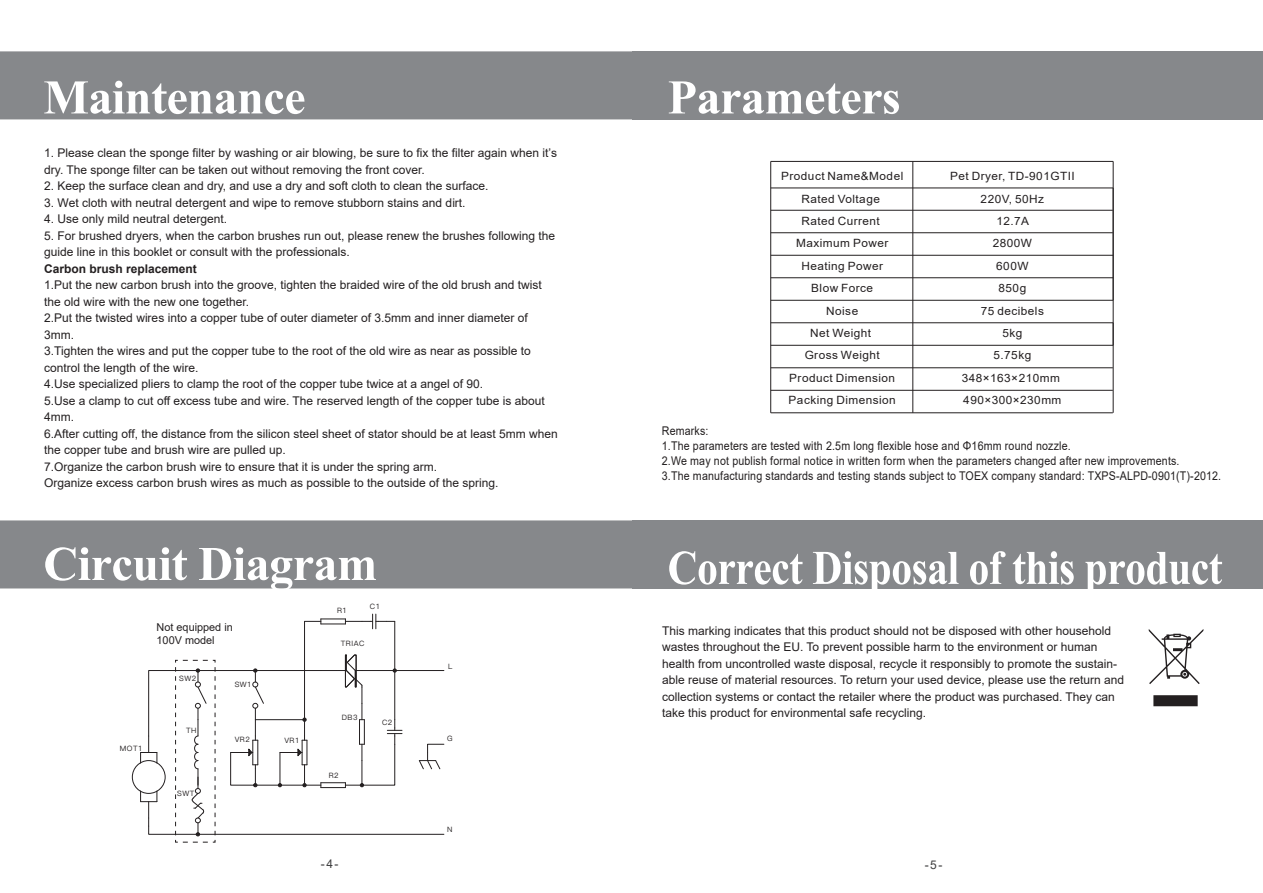
<style>
.page{position:relative;width:1263px;height:893px;background:#fff}
.page>*{position:absolute;margin:0;border:0;box-sizing:border-box;transform-origin:0 0}
.t1{font:700 60px "Aparajita";letter-spacing:-.01em;color:#fff}
.t2{font:700 60px "Aparajita";letter-spacing:-.01em;color:#fff;scale:.86 1}
.t3{font:12px/16.5px "Arial";color:#231f20}
.t4{font:12px/15px "Arial";color:#231f20;scale:.89 1}
.t5{font:700 12px "Arial";color:#231f20}
.t6{font:12px "Arial";color:#3e3e3f}
.t7{font:11.4px/22.4px "Arial";letter-spacing:.04em;color:#231f20;text-align:center;scale:1.04 1}
.t8{font:10.95px/12.8px "Arial";color:#231f20}
.t9{font:7.35px "Ping Fang SC Medium";letter-spacing:.065em;color:#231f20}
</style>
<div class="page">
<div style="left:633px;top:520px;width:630px;height:68px;background:#86888b"></div>
<div style="left:633px;top:51px;width:630px;height:68px;background:#86888b"></div>
<div style="left:0;top:51px;width:633px;height:68px;background:#86888b"></div>
<div style="left:0;top:520px;width:633px;height:68px;background:#86888b"></div>
<svg style="left:1149px;top:629px;width:54px;height:77px"></svg>
<div style="left:132px;top:760px;width:34px;height:34px;border:1px solid #231f20;border-radius:50%"></div>
<hr style="left:394px;top:621px;width:1px;height:49px;background:#231f20">
<svg style="left:305px;top:614px;width:90px;height:15px"></svg>
<hr style="left:304px;top:621px;width:1px;height:99px;background:#231f20">
<svg style="left:140px;top:654px;width:305px;height:189px"></svg>
<hr style="left:771px;top:188px;width:342px;height:1px;background:#231f20">
<hr style="left:771px;top:161px;width:342px;height:1px;background:#231f20">
<hr style="left:771px;top:232px;width:342px;height:1px;background:#231f20">
<hr style="left:771px;top:210px;width:342px;height:1px;background:#231f20">
<hr style="left:771px;top:255px;width:342px;height:1px;background:#231f20">
<hr style="left:771px;top:300px;width:342px;height:1px;background:#231f20">
<hr style="left:771px;top:322px;width:342px;height:1px;background:#231f20">
<hr style="left:771px;top:277px;width:342px;height:1px;background:#231f20">
<hr style="left:771px;top:345px;width:342px;height:1px;background:#231f20">
<hr style="left:771px;top:368px;width:342px;height:1px;background:#231f20">
<hr style="left:771px;top:390px;width:342px;height:1px;background:#231f20">
<hr style="left:771px;top:413px;width:342px;height:1px;background:#231f20">
<hr style="left:912px;top:161px;width:1px;height:252px;background:#231f20">
<hr style="left:1113px;top:161px;width:1px;height:252px;background:#231f20">
<svg style="left:1113px;top:323px;width:1px;height:22px"></svg>
<hr style="left:770px;top:161px;width:1px;height:252px;background:#231f20">
<h1 class="t1" style="left:43px;top:70px;width:264px">Maintenance</h1>
<h1 class="t1" style="left:667px;top:70px;width:235px">Parameters</h1>
<p class="t3" style="left:44px;top:145px;width:514px">1. Please clean the sponge filter by washing or air blowing, be sure to fix the filter again when it’s dry. The sponge filter can be taken out without removing the front cover.</p>
<p class="t3" style="left:44px;top:178px;width:446px">2. Keep the surface clean and dry, and use a dry and soft cloth to clean the surface.</p>
<p class="t3" style="left:44px;top:194px;width:423px">3. Wet cloth with neutral detergent and wipe to remove stubborn stains and dirt.</p>
<p class="t3" style="left:44px;top:211px;width:184px">4. Use only mild neutral detergent.</p>
<p class="t3" style="left:44px;top:227px;width:512px">5. For brushed dryers, when the carbon brushes run out, please renew the brushes following the guide line in this booklet or consult with the professionals.</p>
<p class="t5" style="left:44px;top:260px;width:154px">Carbon brush replacement</p>
<p class="t3" style="left:44px;top:277px;width:515px">1.Put the new carbon brush into the groove, tighten the braided wire of the old brush and twist the old wire with the new one together.<br>2.Put the twisted wires into a copper tube of outer diameter of 3.5mm and inner diameter of 3mm.<br>3.Tighten the wires and put the copper tube to the root of the old wire as near as possible to control the length of the wire.<br>4.Use specialized pliers to clamp the root of the copper tube twice at a angel of 90.<br>5.Use a clamp to cut off excess tube and wire. The reserved length of the copper tube is about 4mm.<br>6.After cutting off, the distance from the silicon steel sheet of stator should be at least 5mm when the copper tube and brush wire are pulled up.<br>7.Organize the carbon brush wire to ensure that it is under the spring arm.<br>Organize excess carbon brush wires as much as possible to the outside of the spring.</p>
<h1 class="t1" style="left:43px;top:536px;width:335px">Circuit Diagram</h1>
<p class="t9" style="left:120px;top:744px;width:24px">MOT1</p>
<p class="t8" style="left:157px;top:621px;width:78px">Not equipped in<br>100V model</p>
<p class="t9" style="left:179px;top:674px;width:18px">SW2</p>
<p class="t9" style="left:186px;top:726px;width:12px">TH</p>
<p class="t9" style="left:177px;top:789px;width:19px">SWT</p>
<p class="t9" style="left:235px;top:680px;width:18px">SW1</p>
<p class="t9" style="left:235px;top:735px;width:17px">VR2</p>
<p class="t9" style="left:284px;top:736px;width:17px">VR1</p>
<p class="t9" style="left:337px;top:606px;width:11px">R1</p>
<p class="t9" style="left:370px;top:602px;width:12px">C1</p>
<p class="t9" style="left:341px;top:639px;width:25px">TRIAC</p>
<p class="t9" style="left:342px;top:713px;width:17px">DB3</p>
<p class="t9" style="left:329px;top:771px;width:11px">R2</p>
<p class="t9" style="left:382px;top:718px;width:12px">C2</p>
<p class="t9" style="left:448px;top:662px;width:6px">L</p>
<p class="t9" style="left:447px;top:734px;width:7px">G</p>
<p class="t9" style="left:447px;top:824px;width:7px">N</p>
<p class="t7" style="left:781px;top:165px;width:119px">Product Name&amp;Model<br>Rated Voltage<br>Rated Current<br>Maximum Power<br>Heating Power<br>Blow Force<br>Noise<br>Net Weight<br>Gross Weight<br>Product Dimension<br>Packing Dimension</p>
<p class="t7" style="left:950px;top:165px;width:121px">Pet Dryer, TD-901GTII<br>220V, 50Hz<br>12.7A<br>2800W<br>600W<br>850g<br>75 decibels<br>5kg<br>5.75kg<br>348×163×210mm<br>490×300×230mm</p>
<p class="t4" style="left:662px;top:423px;width:630px">Remarks:<br>1.The parameters are tested with 2.5m long flexible hose and Φ16mm round nozzle.<br>2.We may not publish formal notice in written form when the parameters changed after new improvements.<br>3.The manufacturing standards and testing stands subject to TOEX company standard: TXPS-ALPD-0901(T)-2012.</p>
<h1 class="t2" style="left:667px;top:540px;width:647px">Correct Disposal of this product</h1>
<p class="t3" style="left:662px;top:622px;width:464px">This marking indicates that this product should not be disposed with other household wastes throughout the EU. To prevent possible harm to the environment or human health from uncontrolled waste disposal, recycle it responsibly to promote the sustain&shy;able reuse of material resources. To return your used device, please use the return and collection systems or contact the retailer where the product was purchased. They can take this product for environmental safe recycling.</p>
<p class="t6" style="left:321px;top:855px;width:19px">- 4 -</p>
<p class="t6" style="left:925px;top:856px;width:19px">- 5 -</p>
</div>
